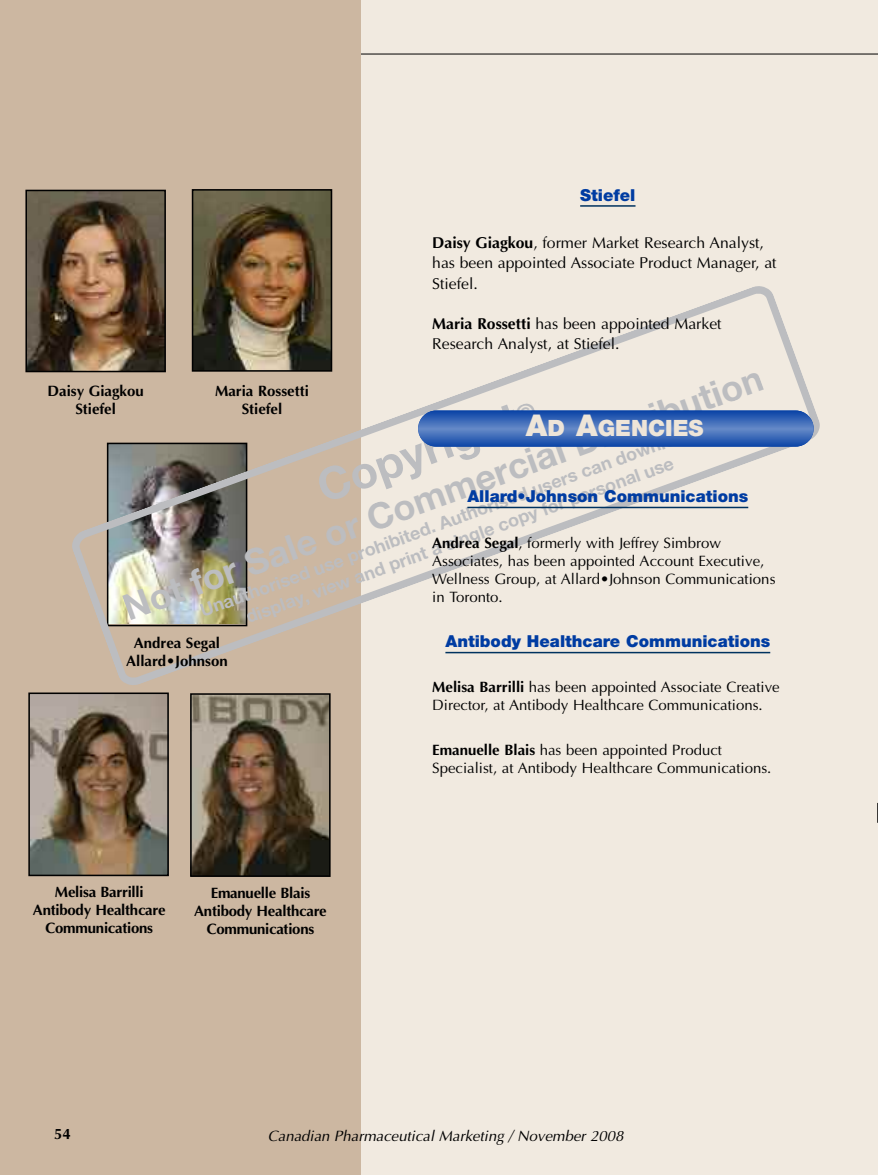
<style>
.page{position:relative;width:878px;height:1175px;background:#fff}
.page>*{position:absolute;margin:0;border:0;box-sizing:border-box;transform-origin:0 0}
.t1{font:700 45px "Helvetica Neue";color:#bcbdc0}
.t2{font:700 36px "Helvetica Neue";color:#bcbdc0}
.t3{font:900 22.5px "Helvetica Neue";color:#eee5d8}
.t4{font:700 18px/21.8px "Helvetica Neue";color:#bcbdc0;text-align:center}
.t5{font:900 16.5px "Helvetica Neue";color:#003ca2}
.t6{font:15.75px/20.2px "Optima";color:#000}
.t7{font:15px/18px "Optima";color:#000}
.t8{font:700 15px/18px "Optima";letter-spacing:-.015em;color:#000;text-align:center}
.t9{font:italic 15px "Optima";color:#000}
.s1{font-weight:700}
.s2{font-size:30px}
</style>
<div class="page">
<div style="left:355px;top:0;width:523px;height:1174px;background:#f1eae0"></div>
<svg style="left:877px;top:803px;width:1px;height:19px"></svg>
<hr style="left:355px;top:54px;width:523px;height:1px;background:#000">
<div style="left:0;top:0;width:361px;height:1174px;background:#ccb7a1"></div>
<img style="left:31px;top:695px;width:135px;height:178px">
<div style="left:28px;top:692px;width:141px;height:184px;border:2px solid #000"></div>
<img style="left:193px;top:696px;width:134px;height:178px">
<div style="left:190px;top:693px;width:140px;height:184px;border:2px solid #000"></div>
<img style="left:28px;top:193px;width:135px;height:176px">
<div style="left:25px;top:190px;width:141px;height:182px;border:2px solid #000"></div>
<img style="left:195px;top:192px;width:134px;height:94px">
<div style="left:192px;top:189px;width:140px;height:183px;border:2px solid #000"></div>
<svg style="left:72px;top:286px;width:747px;height:399px"></svg>
<hr style="left:580px;top:205px;width:55px;height:2px;background:#00325f">
<hr style="left:467px;top:507px;width:281px;height:1px;background:#00325f">
<hr style="left:445px;top:652px;width:325px;height:1px;background:#00325f">
<svg style="left:418px;top:410px;width:395px;height:36px;background:#3967b7"></svg>
<p class="t5" style="left:580px;top:189px;width:57px">Stiefel</p>
<p class="t6" style="left:432px;top:232px;width:346px"><span class="s1">Daisy Giagkou</span>, former Market Research Analyst, has been appointed Associate Product Manager, at<br>Stiefel.</p>
<p class="t6" style="left:432px;top:313px;width:291px"><span class="s1">Maria Rossetti</span> has been appointed Market<br>Research Analyst, at Stiefel.</p>
<h2 class="t2" style="left:120px;top:596px;width:679px;rotate:-20deg">Not for Sale or Commercial Distribution</h2>
<p class="t8" style="left:48px;top:382px;width:98px">Daisy Giagkou<br>Stiefel</p>
<p class="t8" style="left:215px;top:382px;width:95px">Maria Rossetti<br>Stiefel</p>
<h1 class="t1" style="left:313px;top:473px;width:232px;rotate:-20deg">Copyright<sup>©</sup></h1>
<h3 class="t3" style="left:526px;top:419px;width:179px"><span class="s2">A</span>D <span class="s2">A</span>GENCIES</h3>
<p class="t4" style="left:197px;top:602px;width:532px;rotate:-20deg">Unauthorised use prohibited. Authorised users can download, display, view and print a single copy for personal use</p>
<p class="t8" style="left:126px;top:634px;width:103px">Andrea Segal<br>Allard•Johnson</p>
<p class="t5" style="left:467px;top:490px;width:282px">Allard•Johnson Communications</p>
<p class="t7" style="left:432px;top:533px;width:345px"><span class="s1">Andrea Segal</span>, formerly with Jeffrey Simbrow Associates, has been appointed Account Executive, Wellness Group, at Allard•Johnson Communications in Toronto.</p>
<p class="t5" style="left:445px;top:634px;width:326px">Antibody Healthcare Communications</p>
<p class="t7" style="left:432px;top:677px;width:349px"><span class="s1">Melisa Barrilli</span> has been appointed Associate Creative<br>Director, at Antibody Healthcare Communications.</p>
<p class="t7" style="left:432px;top:740px;width:340px"><span class="s1">Emanuelle Blais</span> has been appointed Product<br>Specialist, at Antibody Healthcare Communications.</p>
<p class="t8" style="left:33px;top:883px;width:134px">Melisa Barrilli<br>Antibody Healthcare<br>Communications</p>
<p class="t8" style="left:194px;top:883px;width:134px">Emanuelle Blais<br>Antibody Healthcare<br>Communications</p>
<p class="t8" style="left:54px;top:1124px;width:18px">54</p>
<p class="t9" style="left:268px;top:1126px;width:357px">Canadian Pharmaceutical Marketing / November 2008</p>
</div>
